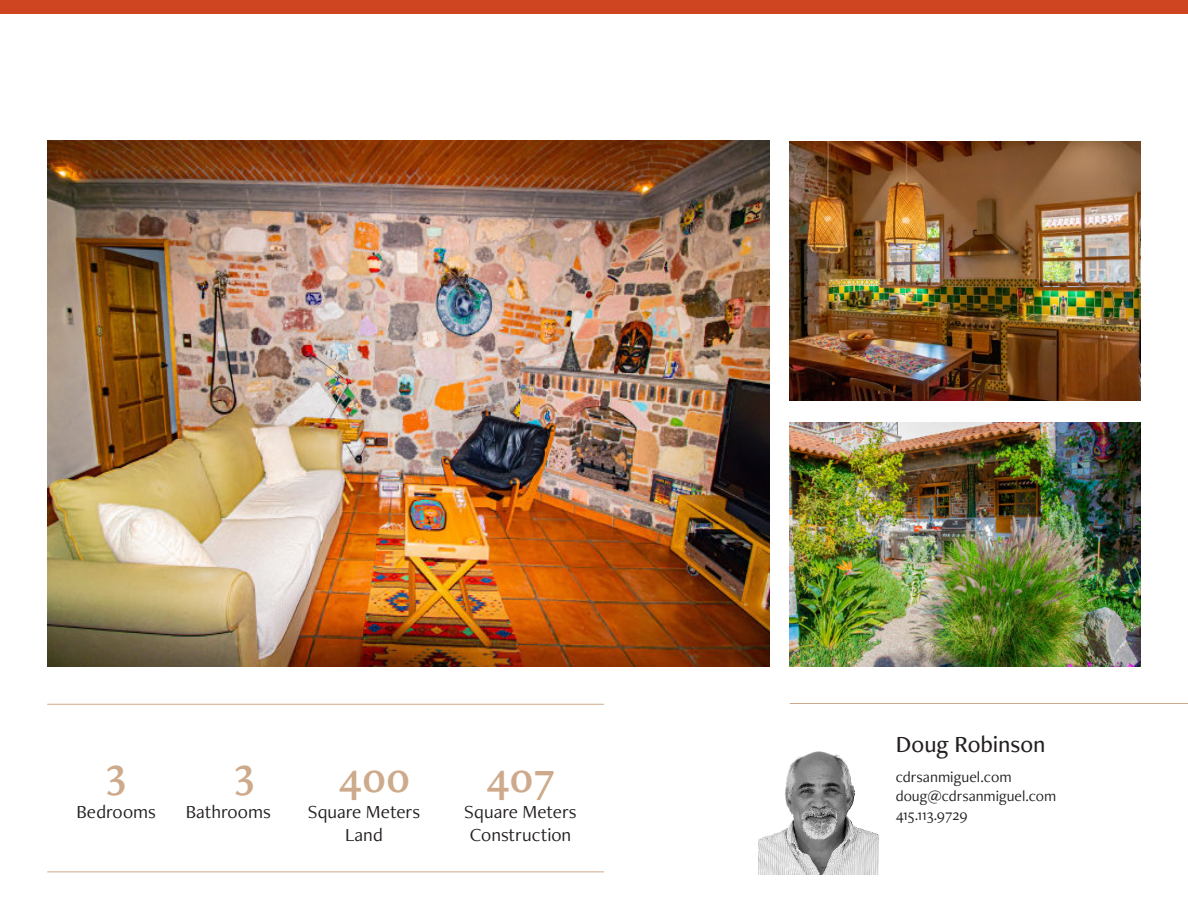
<style>
.page{position:relative;width:1188px;height:918px;background:#fff}
.page>*{position:absolute;margin:0;border:0;box-sizing:border-box;transform-origin:0 0}
.t1{font:43.5px "Freight Neo Pro Semi";color:#cdaa8b}
.t2{font:500 24px "Freight Neo Pro";color:#231f20}
.t3{font:19.2px/23px "Freight Neo Pro";color:#231f20;text-align:center}
.t4{font:15.75px "Freight Neo Pro";color:#231f20}
.t5{font:15.6px/18.6px "Freight Neo Pro";color:#231f20}
</style>
<div class="page">
<img style="left:47px;top:141px;width:723px;height:526px">
<img style="left:790px;top:141px;width:351px;height:260px">
<img style="left:790px;top:422px;width:351px;height:244px">
<hr style="left:47px;top:704px;width:557px;height:1px;background:#cdaa8b">
<hr style="left:790px;top:703px;width:398px;height:1px;background:#cdaa8b">
<hr style="left:47px;top:871px;width:557px;height:1px;background:#cdaa8b">
<img style="left:758px;top:751px;width:121px;height:124px">
<div style="left:0;top:0;width:1188px;height:13px;background:#cf4521"></div>
<h1 class="t1" style="left:106px;top:760px;width:22px">3</h1>
<p class="t3" style="left:76px;top:803px;width:81px">Bedrooms</p>
<h1 class="t1" style="left:235px;top:760px;width:22px">3</h1>
<p class="t3" style="left:186px;top:803px;width:87px">Bathrooms</p>
<h1 class="t1" style="left:339px;top:765px;width:73px">400</h1>
<p class="t3" style="left:308px;top:803px;width:114px">Square Meters<br>Land</p>
<h1 class="t1" style="left:486px;top:765px;width:70px">407</h1>
<p class="t3" style="left:464px;top:803px;width:114px;text-align:left">Square Meters<br>Construction</p>
<p class="t2" style="left:896px;top:735px;width:151px">Doug Robinson</p>
<p class="t4" style="left:896px;top:771px;width:117px">cdrsanmiguel.com</p>
<p class="t5" style="left:896px;top:788px;width:162px">doug@cdrsanmiguel.com<br>415.113.9729</p>
</div>
